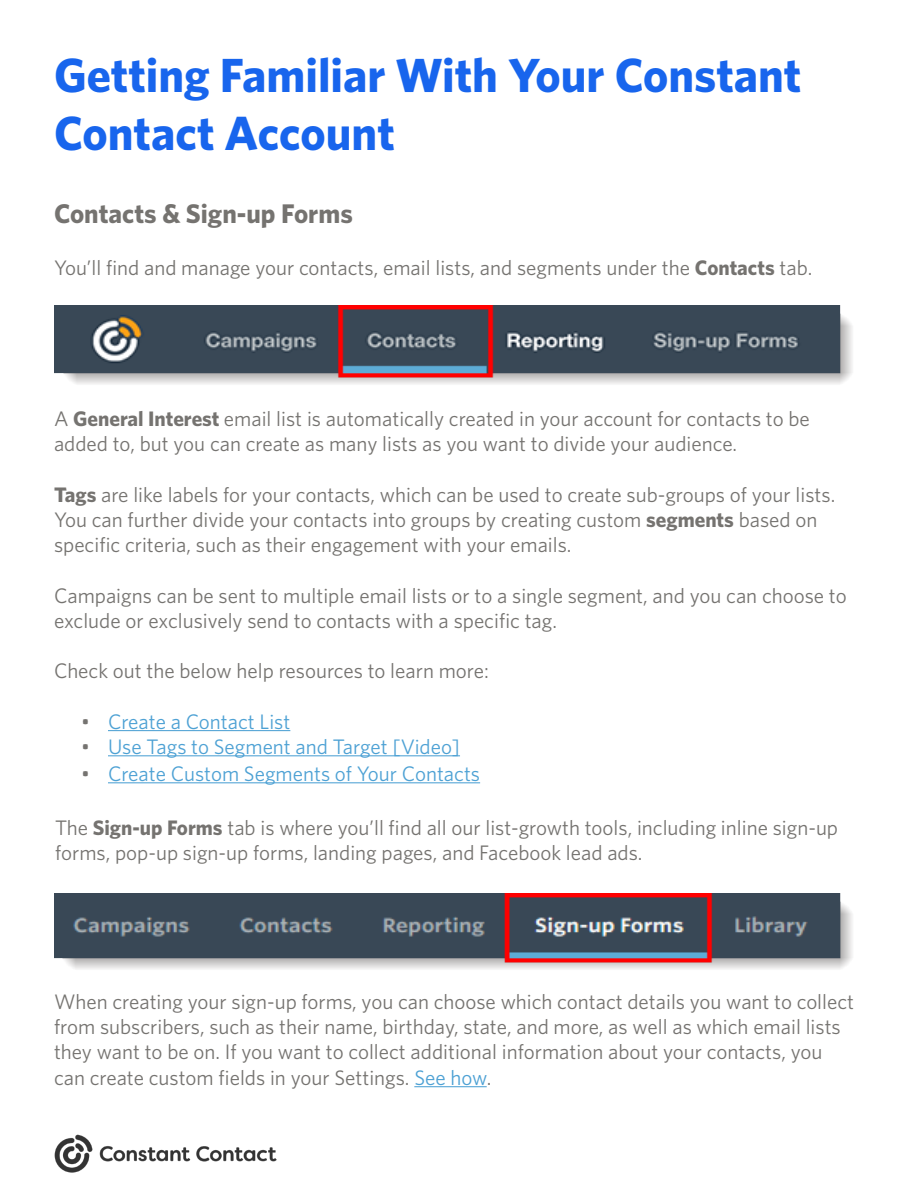
<style>
.page{position:relative;width:918px;height:1188px;background:#fff}
.page>*{position:absolute;margin:0;border:0;box-sizing:border-box;transform-origin:0 0}
.t1{font:700 48px/57.6px "Whitney";color:#1865ed}
.t2{font:700 27px "Whitney";color:#757370}
.t3{font:21px/25.2px "Whitney";color:#757370}
.t4{font:21px "Whitney";color:#4da1d4}
.s1{font-weight:700}
.s2{color:#757370}
.s3{color:#4da1d4}
</style>
<div class="page">
<img style="left:54px;top:1134px;width:222px;height:39px">
<hr style="left:108px;top:730px;width:182px;height:1px;background:#4da1d4">
<hr style="left:108px;top:755px;width:352px;height:1px;background:#4da1d4">
<hr style="left:108px;top:782px;width:372px;height:1px;background:#4da1d4">
<img style="left:54px;top:305px;width:798px;height:79px">
<img style="left:54px;top:893px;width:798px;height:76px">
<hr style="left:414px;top:1086px;width:73px;height:1px;background:#4da1d4">
<h1 class="t1" style="left:54px;top:46px;width:749px">Getting Familiar With Your Constant<br>Contact Account</h1>
<p class="t2" style="left:54px;top:195px;width:300px">Contacts &amp; Sign-up Forms</p>
<p class="t3" style="left:54px;top:254px;width:760px">You’ll find and manage your contacts, email lists, and segments under the <span class="s1">Contacts</span> tab.</p>
<p class="t3" style="left:54px;top:406px;width:757px">A <span class="s1">General Interest</span> email list is automatically created in your account for contacts to be added to, but you can create as many lists as you want to divide your audience.</p>
<p class="t3" style="left:54px;top:481px;width:783px"><span class="s1">Tags</span> are like labels for your contacts, which can be used to create sub-groups of your lists.<br>You can further divide your contacts into groups by creating custom <span class="s1">segments</span> based on specific criteria, such as their engagement with your emails.</p>
<p class="t3" style="left:54px;top:582px;width:794px">Campaigns can be sent to multiple email lists or to a single segment, and you can choose to exclude or exclusively send to contacts with a specific tag.</p>
<p class="t3" style="left:54px;top:658px;width:436px">Check out the below help resources to learn more:</p>
<p class="t4" style="left:81px;top:707px;width:211px"><span class="s2">•</span> Create a Contact List</p>
<p class="t4" style="left:81px;top:732px;width:381px"><span class="s2">•</span> Use Tags to Segment and Target [Video]</p>
<p class="t4" style="left:81px;top:759px;width:401px"><span class="s2">•</span> Create Custom Segments of Your Contacts</p>
<p class="t3" style="left:55px;top:814px;width:785px">The <span class="s1">Sign-up Forms</span> tab is where you’ll find all our list-growth tools, including inline sign-up forms, pop-up sign-up forms, landing pages, and Facebook lead ads.</p>
<p class="t3" style="left:54px;top:989px;width:802px">When creating your sign-up forms, you can choose which contact details you want to collect from subscribers, such as their name, birthday, state, and more, as well as which email lists they want to be on. If you want to collect additional information about your contacts, you can create custom fields in your Settings. <span class="s3">See how</span>.</p>
</div>
